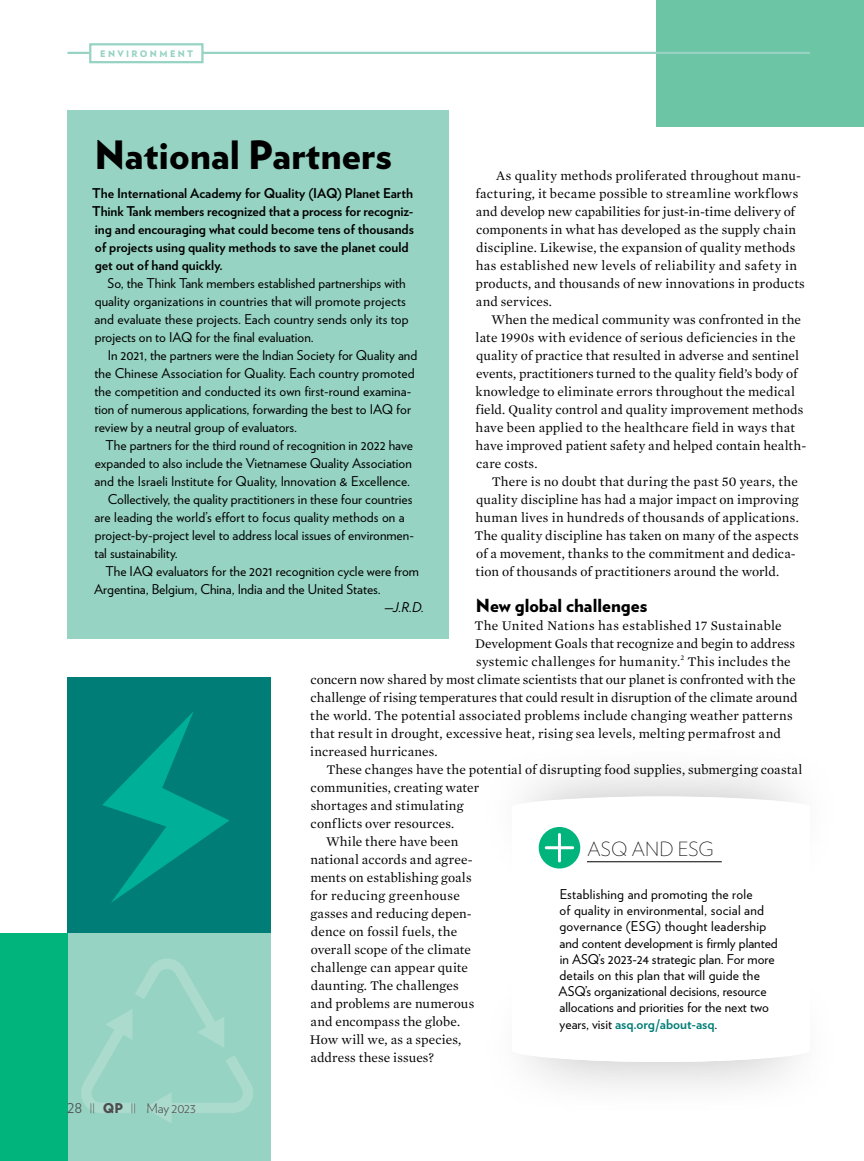
<style>
.page{position:relative;width:864px;height:1161px;background:#fff}
.page>*{position:absolute;margin:0;border:0;box-sizing:border-box;transform-origin:0 0}
.t1{font:900 39px "Verlag";color:#000}
.t2{font:200 19.5px "Verlag";color:#000}
.t3{font:900 18px "Verlag";letter-spacing:.005em;color:#000}
.t4{font:13.5px/18px "Mercury Text G1";letter-spacing:.01em;color:#000}
.t5{font:13.5px/16.2px "Verlag";color:#000}
.t6{font:700 13.5px/18px "Verlag";color:#000}
.t7{font:13.5px "Mercury Text G1";letter-spacing:.03em;color:#000}
.t8{font:300 13.5px "Verlag";letter-spacing:-.005em;color:#4d4d4f}
.t9{font:italic 13.5px "Verlag";color:#000}
.t10{font:900 9px "Verlag";letter-spacing:.26em;color:#96d3c2}
.s1{font-weight:700;color:#007d76}
.s2{font-size:17.1px}
.s3{font-weight:900}
</style>
<div class="page">
<div style="left:67px;top:677px;width:203px;height:257px;background:#007d76"></div>
<div style="left:67px;top:934px;width:203px;height:227px;background:#96d3c2"></div>
<div style="left:0;top:934px;width:67px;height:227px;background:#00b47c"></div>
<div style="left:657px;top:0;width:207px;height:127px;background:#6cc5a5"></div>
<svg style="left:81px;top:959px;width:172px;height:164px"></svg>
<div style="left:68px;top:111px;width:381px;height:528px;background:#96d3c2"></div>
<div style="left:475px;top:740px;width:371px;height:378px;background:#000;opacity:.26"></div>
<svg style="left:512px;top:797px;width:298px;height:265px"></svg>
<hr style="left:587px;top:862px;width:135px;height:1px;background:#000">
<div style="left:539px;top:827px;width:41px;height:42px;background:#00b47c;border-radius:50%"></div>
<hr style="left:546px;top:846px;width:27px;height:3px;background:#fff">
<hr style="left:558px;top:835px;width:3px;height:26px;background:#fff">
<svg style="left:102px;top:712px;width:127px;height:191px"></svg>
<hr style="left:202px;top:52px;width:608px;height:2px;background:#96d3c2">
<hr style="left:68px;top:52px;width:21px;height:2px;background:#96d3c2">
<svg style="left:88px;top:43px;width:117px;height:21px"></svg>
<p class="t10" style="left:100px;top:46px;width:95px">ENVIRONMENT</p>
<h1 class="t1" style="left:95px;top:122px;width:299px">National Partners</h1>
<p class="t6" style="left:92px;top:183px;width:323px">The International Academy for Quality (IAQ) Planet Earth Think Tank members recognized that a process for recogniz&shy;ing and encouraging what could become tens of thousands of projects using quality methods to save the planet could get out of hand quickly.</p>
<p class="t5" style="left:95px;top:273px;width:316px;line-height:18px;text-indent:13px">So, the Think Tank members established partnerships with quality organizations in countries that will promote projects and evaluate these projects. Each country sends only its top projects on to IAQ for the final evaluation.</p>
<p class="t5" style="left:94px;top:345px;width:324px;line-height:18px;text-indent:13px">In 2021, the partners were the Indian Society for Quality and the Chinese Association for Quality. Each country promoted the competition and conducted its own first-round examina&shy;tion of numerous applications, forwarding the best to IAQ for review by a neutral group of evaluators.</p>
<p class="t5" style="left:106px;top:436px;width:309px">The partners for the third round of recognition in 2022 have</p>
<p class="t5" style="left:95px;top:454px;width:319px">expanded to also include the Vietnamese Quality Association</p>
<p class="t5" style="left:95px;top:472px;width:317px">and the Israeli Institute for Quality, Innovation &amp; Excellence.</p>
<p class="t5" style="left:108px;top:490px;width:306px">Collectively, the quality practitioners in these four countries</p>
<p class="t5" style="left:95px;top:508px;width:312px">are leading the world’s effort to focus quality methods on a</p>
<p class="t5" style="left:95px;top:526px;width:321px">project-by-project level to address local issues of environmen-</p>
<p class="t5" style="left:94px;top:544px;width:85px">tal sustainability.</p>
<p class="t5" style="left:106px;top:562px;width:315px">The IAQ evaluators for the 2021 recognition cycle were from</p>
<p class="t5" style="left:94px;top:580px;width:288px">Argentina, Belgium, China, India and the United States.</p>
<p class="t9" style="left:384px;top:597px;width:41px">—J.R.D.</p>
<p class="t4" style="left:475px;top:167px;width:331px;text-indent:21px">As quality methods proliferated throughout manu&shy;facturing, it became possible to streamline workflows and develop new capabilities for just-in-time delivery of components in what has developed as the supply chain discipline. Likewise, the expansion of quality methods has established new levels of reliability and safety in products, and thousands of new innovations in products and services.</p>
<p class="t4" style="left:475px;top:311px;width:332px;text-indent:16px">When the medical community was confronted in the late 1990s with evidence of serious deficiencies in the quality of practice that resulted in adverse and sentinel events, practitioners turned to the quality field’s body of knowledge to eliminate errors throughout the medical field. Quality control and quality improvement methods have been applied to the healthcare field in ways that have improved patient safety and helped contain health&shy;care costs.</p>
<p class="t4" style="left:474px;top:472px;width:326px;text-indent:17px">There is no doubt that during the past 50 years, the quality discipline has had a major impact on improving human lives in hundreds of thousands of applications.<br>The quality discipline has taken on many of the aspects of a movement, thanks to the commitment and dedica&shy;tion of thousands of practitioners around the world.</p>
<h3 class="t3" style="left:476px;top:591px;width:173px">New global challenges</h3>
<p class="t7" style="left:474px;top:618px;width:309px">The United Nations has established 17 Sustainable</p>
<p class="t4" style="left:475px;top:635px;width:321px">Development Goals that recognize and begin to address</p>
<p class="t4" style="left:476px;top:653px;width:316px">systemic challenges for humanity.<sup>2</sup> This includes the</p>
<p class="t4" style="left:311px;top:671px;width:487px">concern now shared by most climate scientists that our planet is confronted with the</p>
<p class="t4" style="left:311px;top:689px;width:488px">challenge of rising temperatures that could result in disruption of the climate around</p>
<p class="t4" style="left:310px;top:707px;width:484px">the world. The potential associated problems include changing weather patterns</p>
<p class="t4" style="left:310px;top:725px;width:472px">that result in drought, excessive heat, rising sea levels, melting permafrost and</p>
<p class="t4" style="left:310px;top:743px;width:129px">increased hurricanes.</p>
<p class="t4" style="left:326px;top:761px;width:477px">These changes have the potential of disrupting food supplies, submerging coastal</p>
<p class="t4" style="left:311px;top:779px;width:170px">communities, creating water</p>
<p class="t4" style="left:311px;top:797px;width:154px">shortages and stimulating</p>
<p class="t4" style="left:311px;top:815px;width:145px">conflicts over resources.</p>
<p class="t4" style="left:326px;top:833px;width:134px">While there have been</p>
<p class="t4" style="left:310px;top:851px;width:164px">national accords and agree-</p>
<p class="t4" style="left:310px;top:869px;width:163px">ments on establishing goals</p>
<p class="t4" style="left:310px;top:887px;width:151px">for reducing greenhouse</p>
<p class="t4" style="left:311px;top:905px;width:163px">gasses and reducing depen-</p>
<p class="t4" style="left:311px;top:922px;width:148px">dence on fossil fuels, the</p>
<p class="t4" style="left:311px;top:940px;width:162px">overall scope of the climate</p>
<p class="t4" style="left:311px;top:958px;width:159px">challenge can appear quite</p>
<p class="t4" style="left:311px;top:976px;width:149px">daunting. The challenges</p>
<p class="t4" style="left:311px;top:994px;width:165px">and problems are numerous</p>
<p class="t4" style="left:311px;top:1012px;width:151px">and encompass the globe.</p>
<p class="t4" style="left:310px;top:1030px;width:153px">How will we, as a species,</p>
<p class="t4" style="left:311px;top:1048px;width:125px">address these issues?</p>
<h2 class="t2" style="left:587px;top:835px;width:128px">ASQ AND ESG</h2>
<p class="t5" style="left:559px;top:885px;width:221px">Establishing and promoting the role<br>of quality in environmental, social and governance (ESG) thought leadership and content development is firmly planted in ASQ’s 2023-24 strategic plan. For more details on this plan that will guide the ASQ’s organizational decisions, resource allocations and priorities for the next two years, visit <span class="s1">asq.org/about-asq</span>.</p>
<p class="t8" style="left:67px;top:1098px;width:130px"><span class="s2">28</span> <sup>||</sup> <span class="s3">QP</span> <sup>||</sup> May 2023</p>
</div>
